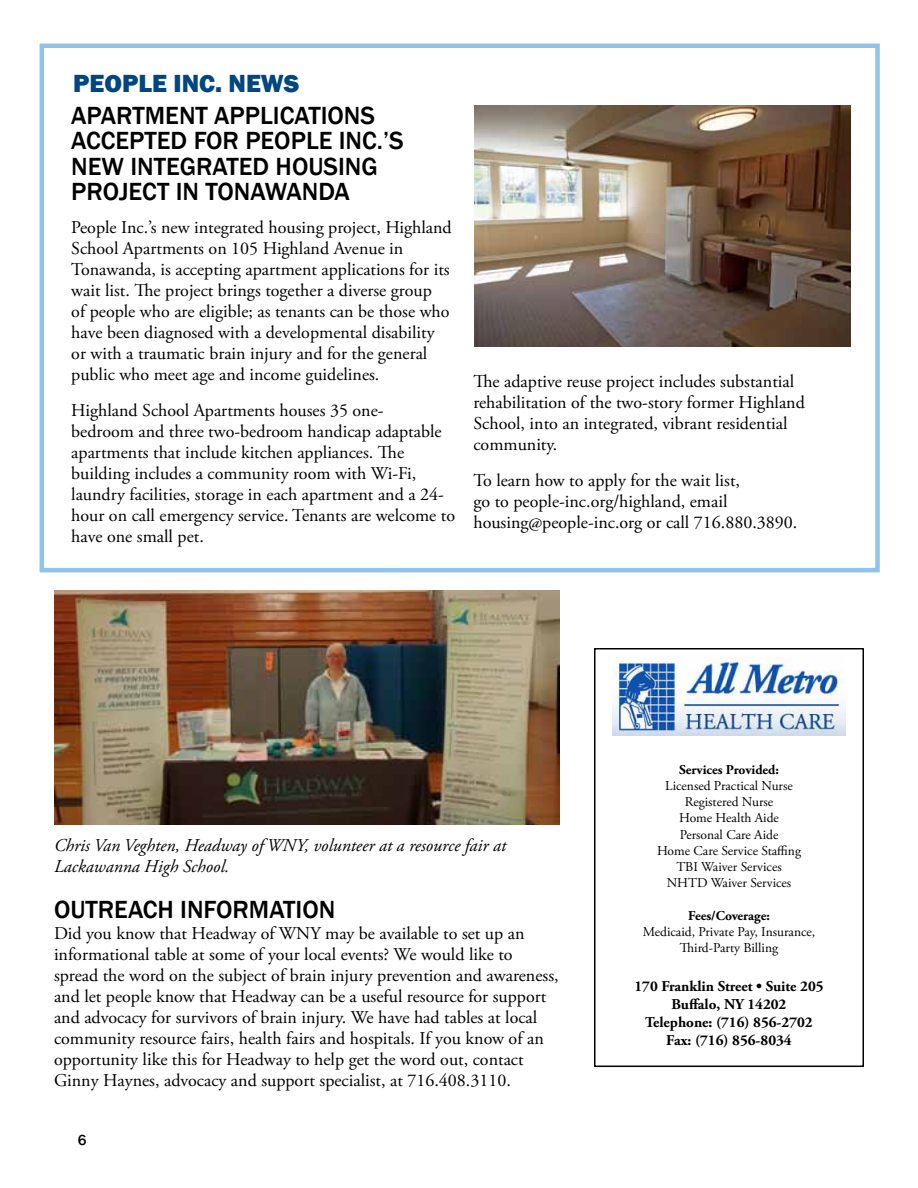
<style>
.page{position:relative;width:918px;height:1188px;background:#fff}
.page>*{position:absolute;margin:0;border:0;box-sizing:border-box;transform-origin:0 0}
.t1{font:500 25.5px/25.5px "Franklin Gothic";color:#000}
.t2{font:800 25.5px "Franklin Gothic";color:#00467f}
.t3{font:18px/21px "Adobe Garamond Pro";color:#000}
.t4{font:italic 18px/21px "Adobe Garamond Pro";color:#000}
.t5{font:700 15px/18px "Adobe Garamond Pro";color:#000;text-align:center}
.t6{font:500 15px "Franklin Gothic";color:#000}
.t7{font:13.5px/16.2px "Adobe Garamond Pro";color:#000;text-align:center}
.t8{font:700 13.5px "Adobe Garamond Pro";color:#000}
</style>
<div class="page">
<img style="left:474px;top:105px;width:376px;height:241px">
<div style="left:40px;top:44px;width:840px;height:528px;border:4px solid #8fc3ea"></div>
<div style="left:594px;top:648px;width:270px;height:419px;border:2px solid #000"></div>
<img style="left:612px;top:658px;width:234px;height:77px">
<img style="left:55px;top:591px;width:504px;height:233px">
<h1 class="t2" style="left:73px;top:67px;width:228px">PEOPLE INC. NEWS</h1>
<h1 class="t1" style="left:71px;top:103px;width:334px">APARTMENT APPLICATIONS<br>ACCEPTED FOR PEOPLE INC.’S<br>NEW INTEGRATED HOUSING<br>PROJECT IN TONAWANDA</h1>
<p class="t3" style="left:71px;top:217px;width:382px">People Inc.’s new integrated housing project, Highland School Apartments on 105 Highland Avenue in Tonawanda, is accepting apartment applications for its wait list. The project brings together a diverse group<br>of people who are eligible; as tenants can be those who have been diagnosed with a developmental disability or with a traumatic brain injury and for the general public who meet age and income guidelines.</p>
<p class="t3" style="left:71px;top:400px;width:385px">Highland School Apartments houses 35 one-<br>bedroom and three two-bedroom handicap adaptable apartments that include kitchen appliances. The building includes a community room with Wi-Fi, laundry facilities, storage in each apartment and a 24- hour on call emergency service. Tenants are welcome to have one small pet.</p>
<p class="t3" style="left:473px;top:372px;width:333px">The adaptive reuse project includes substantial rehabilitation of the two-story former Highland School, into an integrated, vibrant residential community.</p>
<p class="t3" style="left:473px;top:471px;width:325px">To learn how to apply for the wait list,<br>go to people-inc.org/highland, email housing@people-inc.org or call 716.880.3890.</p>
<p class="t4" style="left:54px;top:835px;width:454px">Chris Van Veghten, Headway of WNY, volunteer at a resource fair at<br>Lackawanna High School.</p>
<h1 class="t1" style="left:54px;top:897px;width:283px">OUTREACH INFORMATION</h1>
<p class="t3" style="left:54px;top:924px;width:506px">Did you know that Headway of WNY may be available to set up an informational table at some of your local events? We would like to spread the word on the subject of brain injury prevention and awareness, and let people know that Headway can be a useful resource for support and advocacy for survivors of brain injury. We have had tables at local community resource fairs, health fairs and hospitals. If you know of an opportunity like this for Headway to help get the word out, contact Ginny Haynes, advocacy and support specialist, at 716.408.3110.</p>
<p class="t6" style="left:78px;top:1130px;width:10px">6</p>
<p class="t8" style="left:679px;top:762px;width:102px">Services Provided:</p>
<p class="t7" style="left:657px;top:778px;width:146px">Licensed Practical Nurse<br>Registered Nurse<br>Home Health Aide<br>Personal Care Aide<br>Home Care Service Staffing<br>TBI Waiver Services<br>NHTD Waiver Services</p>
<p class="t8" style="left:688px;top:907px;width:83px">Fees/Coverage:</p>
<p class="t7" style="left:643px;top:924px;width:174px">Medicaid, Private Pay, Insurance,<br>Third-Party Billing</p>
<p class="t5" style="left:634px;top:978px;width:191px">170 Franklin Street • Suite 205<br>Buffalo, NY 14202<br>Telephone: (716) 856-2702<br>Fax: (716) 856-8034</p>
</div>
